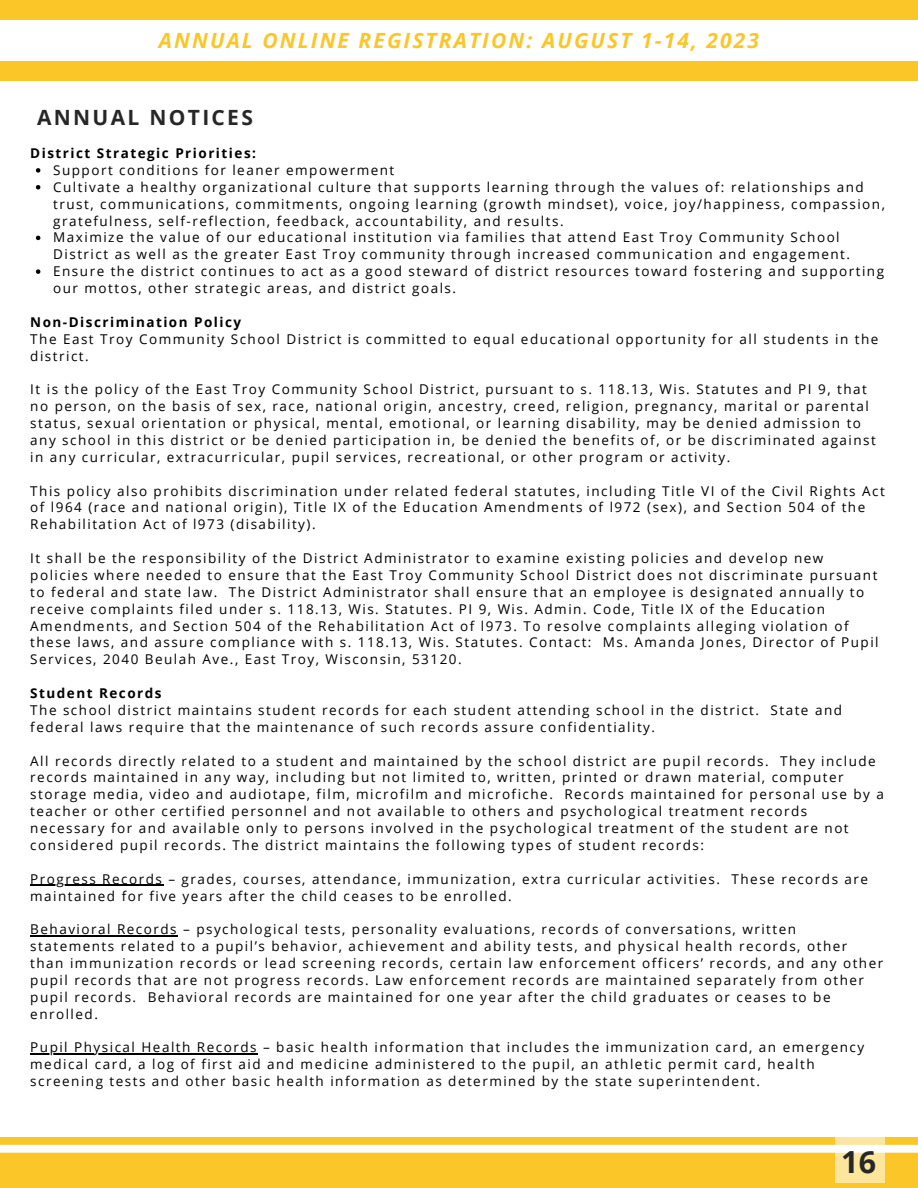
<style>
.page{position:relative;width:918px;height:1188px;background:#fff}
.page>*{position:absolute;margin:0;border:0;box-sizing:border-box;transform-origin:0 0}
.t1{font:700 30.45px "Open Sans";color:#272727}
.t2{font:italic 700 21px "Open Sans";letter-spacing:.1em;color:#fac628}
.t3{font:700 21px "Open Sans";letter-spacing:.11em;color:#272727}
.t4{font:13.5px/16.8px "Open Sans";letter-spacing:.11em;color:#000}
.t5{font:700 13.5px "Open Sans";letter-spacing:.11em;color:#000}
</style>
<div class="page">
<div style="left:0;top:0;width:918px;height:81px;background:#fac628"></div>
<div style="left:0;top:21px;width:918px;height:40px;background:#fff"></div>
<div style="left:0;top:1138px;width:918px;height:50px;background:#fac628"></div>
<div style="left:0;top:1145px;width:918px;height:8px;background:#fff"></div>
<svg style="left:835px;top:1138px;width:49px;height:45px;fill:#fce59d"></svg>
<svg style="left:36px;top:168px;width:4px;height:5px"></svg>
<svg style="left:36px;top:185px;width:4px;height:5px"></svg>
<svg style="left:36px;top:236px;width:4px;height:4px"></svg>
<svg style="left:36px;top:269px;width:4px;height:5px"></svg>
<hr style="left:30px;top:885px;width:133px;height:1px;background:#000">
<hr style="left:30px;top:935px;width:148px;height:2px;background:#000">
<hr style="left:30px;top:1054px;width:228px;height:1px;background:#000">
<p class="t2" style="left:159px;top:25px;width:602px">ANNUAL ONLINE REGISTRATION: AUGUST 1-14, 2023</p>
<p class="t3" style="left:37px;top:102px;width:217px">ANNUAL NOTICES</p>
<p class="t4" style="left:53px;top:161px;width:343px">Support conditions for leaner empowerment</p>
<p class="t4" style="left:53px;top:178px;width:833px">Cultivate a healthy organizational culture that supports learning through the values of: relationships and trust, communications, commitments, ongoing learning (growth mindset), voice, joy/happiness, compassion, gratefulness, self-reflection, feedback, accountability, and results.</p>
<p class="t4" style="left:53px;top:229px;width:798px">Maximize the value of our educational institution via families that attend East Troy Community School<br>District as well as the greater East Troy community through increased communication and engagement.</p>
<p class="t4" style="left:53px;top:262px;width:832px">Ensure the district continues to act as a good steward of district resources toward fostering and supporting our mottos, other strategic areas, and district goals.</p>
<p class="t5" style="left:30px;top:144px;width:227px">District Strategic Priorities:</p>
<p class="t5" style="left:30px;top:312px;width:213px">Non-Discrimination Policy</p>
<p class="t4" style="left:30px;top:330px;width:850px">The East Troy Community School District is committed to equal educational opportunity for all students in the district.</p>
<p class="t4" style="left:30px;top:381px;width:847px">It is the policy of the East Troy Community School District, pursuant to s. 118.13, Wis. Statutes and PI 9, that no person, on the basis of sex, race, national origin, ancestry, creed, religion, pregnancy, marital or parental status, sexual orientation or physical, mental, emotional, or learning disability, may be denied admission to any school in this district or be denied participation in, be denied the benefits of, or be discriminated against in any curricular, extracurricular, pupil services, recreational, or other program or activity.</p>
<p class="t4" style="left:30px;top:482px;width:856px">This policy also prohibits discrimination under related federal statutes, including Title VI of the Civil Rights Act of l964 (race and national origin), Title IX of the Education Amendments of l972 (sex), and Section 504 of the<br>Rehabilitation Act of l973 (disability).</p>
<p class="t4" style="left:30px;top:549px;width:850px">It shall be the responsibility of the District Administrator to examine existing policies and develop new policies where needed to ensure that the East Troy Community School District does not discriminate pursuant to federal and state law. The District Administrator shall ensure that an employee is designated annually to receive complaints filed under s. 118.13, Wis. Statutes. PI 9, Wis. Admin. Code, Title IX of the Education Amendments, and Section 504 of the Rehabilitation Act of l973. To resolve complaints alleging violation of these laws, and assure compliance with s. 118.13, Wis. Statutes. Contact: Ms. Amanda Jones, Director of Pupil Services, 2040 Beulah Ave., East Troy, Wisconsin, 53120.</p>
<p class="t5" style="left:30px;top:684px;width:133px">Student Records</p>
<p class="t4" style="left:30px;top:701px;width:813px">The school district maintains student records for each student attending school in the district. State and federal laws require that the maintenance of such records assure confidentiality.</p>
<p class="t4" style="left:30px;top:752px;width:855px">All records directly related to a student and maintained by the school district are pupil records. They include records maintained in any way, including but not limited to, written, printed or drawn material, computer storage media, video and audiotape, film, microfilm and microfiche. Records maintained for personal use by a teacher or other certified personnel and not available to others and psychological treatment records necessary for and available only to persons involved in the psychological treatment of the student are not considered pupil records. The district maintains the following types of student records:</p>
<p class="t4" style="left:30px;top:870px;width:839px">Progress Records – grades, courses, attendance, immunization, extra curricular activities. These records are maintained for five years after the child ceases to be enrolled.</p>
<p class="t4" style="left:30px;top:921px;width:855px">Behavioral Records – psychological tests, personality evaluations, records of conversations, written statements related to a pupil’s behavior, achievement and ability tests, and physical health records, other than immunization records or lead screening records, certain law enforcement officers’ records, and any other pupil records that are not progress records. Law enforcement records are maintained separately from other pupil records. Behavioral records are maintained for one year after the child graduates or ceases to be enrolled.</p>
<p class="t4" style="left:30px;top:1039px;width:835px">Pupil Physical Health Records – basic health information that includes the immunization card, an emergency medical card, a log of first aid and medicine administered to the pupil, an athletic permit card, health screening tests and other basic health information as determined by the state superintendent.</p>
<p class="t1" style="left:841px;top:1140px;width:36px">16</p>
</div>
